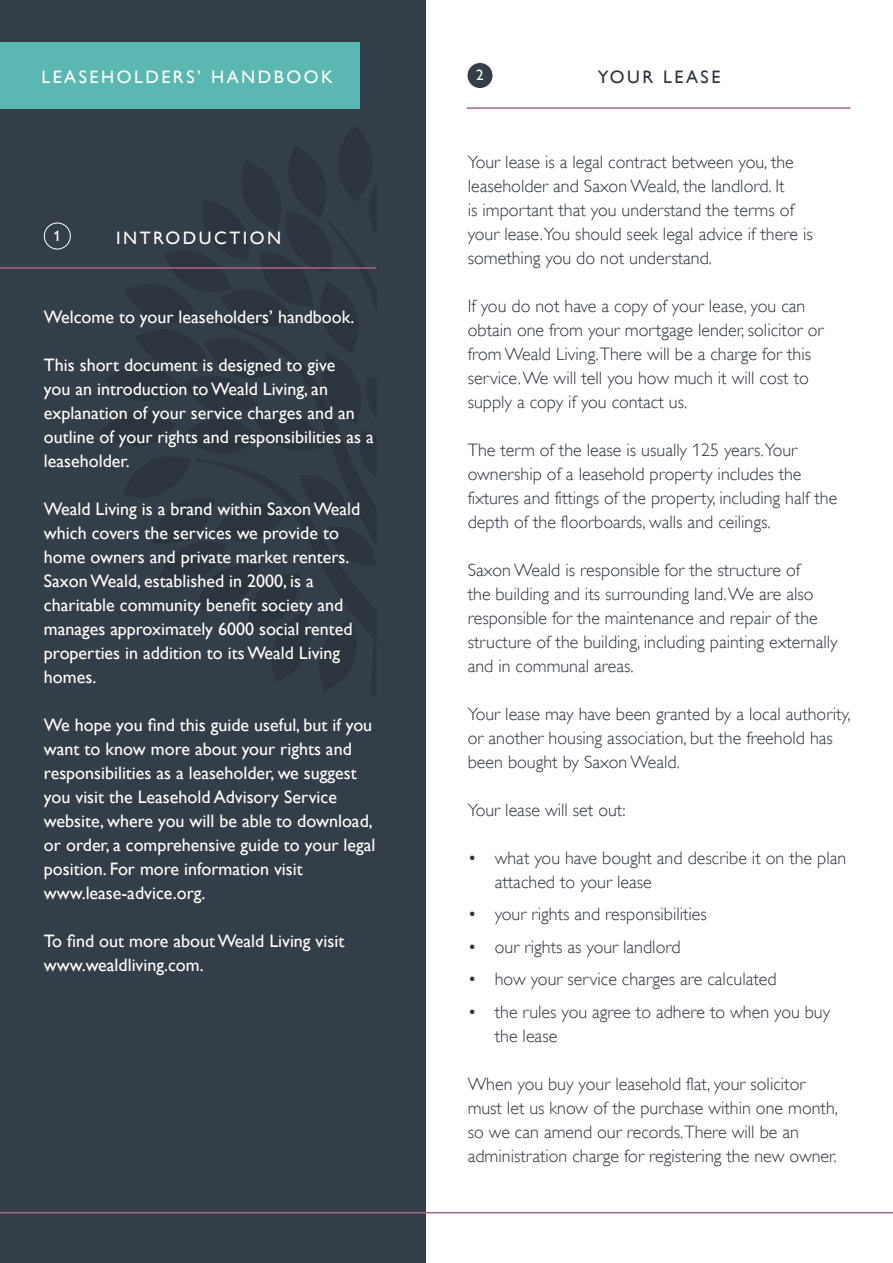
<style>
.page{position:relative;width:893px;height:1263px;background:#fff}
.page>*{position:absolute;margin:0;border:0;box-sizing:border-box;transform-origin:0 0}
.t1{font:300 18px/24px "Gill Alt One";color:#2c353e}
.t2{font:18px/24px "Gill Alt One";color:#fff}
.t3{font:18px "Gill Alt One";letter-spacing:.14em;color:#fff}
.t4{font:18px "Gill Alt One";letter-spacing:.14em;color:#2c353e}
.t5{font:15px "Gill Alt One";color:#fff}
</style>
<div class="page">
<div style="left:0;top:0;width:425px;height:1263px;background:#343e48"></div>
<div style="left:338px;top:125px;width:34px;height:77px;background:#2c353e;border-radius:50%"></div>
<div style="left:0;top:43px;width:359px;height:66px;background:#5ab7b2"></div>
<hr style="left:0;top:267px;width:376px;height:2px;background:#ac6389">
<hr style="left:0;top:1212px;width:893px;height:1px;background:#ac6389">
<div style="left:44px;top:223px;width:27px;height:26px;border:1px solid #fff;border-radius:50%"></div>
<div style="left:467px;top:62px;width:26px;height:27px;background:#343e48;border-radius:50%"></div>
<div style="left:467px;top:62px;width:26px;height:27px;border:1px solid #fff;border-radius:50%"></div>
<hr style="left:467px;top:107px;width:383px;height:2px;background:#ac6389">
<p class="t3" style="left:41px;top:66px;width:293px">LEASEHOLDERS’ HANDBOOK</p>
<p class="t5" style="left:53px;top:227px;width:9px">1</p>
<p class="t3" style="left:116px;top:227px;width:166px">INTRODUCTION</p>
<p class="t2" style="left:44px;top:305px;width:312px">Welcome to your leaseholders’ handbook.</p>
<p class="t2" style="left:44px;top:353px;width:331px">This short document is designed to give<br>you an introduction to Weald Living, an explanation of your service charges and an outline of your rights and responsibilities as a leaseholder.</p>
<p class="t2" style="left:44px;top:497px;width:318px">Weald Living is a brand within Saxon Weald which covers the services we provide to home owners and private market renters.<br>Saxon Weald, established in 2000, is a charitable community benefit society and manages approximately 6000 social rented properties in addition to its Weald Living homes.</p>
<p class="t2" style="left:44px;top:713px;width:333px">We hope you find this guide useful, but if you want to know more about your rights and responsibilities as a leaseholder, we suggest you visit the Leasehold Advisory Service website, where you will be able to download, or order, a comprehensive guide to your legal position. For more information visit www.lease-advice.org.</p>
<p class="t2" style="left:44px;top:929px;width:302px">To find out more about Weald Living visit www.wealdliving.com.</p>
<p class="t5" style="left:476px;top:67px;width:9px">2</p>
<p class="t4" style="left:598px;top:66px;width:124px">YOUR LEASE</p>
<p class="t1" style="left:468px;top:150px;width:346px">Your lease is a legal contract between you, the leaseholder and Saxon Weald, the landlord. It<br>is important that you understand the terms of your lease.You should seek legal advice if there is something you do not understand.</p>
<p class="t1" style="left:468px;top:293px;width:357px">If you do not have a copy of your lease, you can obtain one from your mortgage lender, solicitor or from Weald Living.There will be a charge for this service. We will tell you how much it will cost to supply a copy if you contact us.</p>
<p class="t1" style="left:468px;top:437px;width:371px">The term of the lease is usually 125 years.Your ownership of a leasehold property includes the fixtures and fittings of the property, including half the depth of the floorboards, walls and ceilings.</p>
<p class="t1" style="left:468px;top:557px;width:371px">Saxon Weald is responsible for the structure of<br>the building and its surrounding land. We are also responsible for the maintenance and repair of the structure of the building, including painting externally and in communal areas.</p>
<p class="t1" style="left:468px;top:701px;width:384px">Your lease may have been granted by a local authority, or another housing association, but the freehold has been bought by Saxon Weald.</p>
<p class="t1" style="left:468px;top:797px;width:159px">Your lease will set out:</p>
<p class="t1" style="left:495px;top:845px;width:353px;text-indent:-27px">• what you have bought and describe it on the plan attached to your lease</p>
<p class="t1" style="left:468px;top:902px;width:241px">• your rights and responsibilities</p>
<p class="t1" style="left:468px;top:934px;width:214px">• our rights as your landlord</p>
<p class="t1" style="left:468px;top:967px;width:310px">• how your service charges are calculated</p>
<p class="t1" style="left:495px;top:999px;width:337px;text-indent:-27px">• the rules you agree to adhere to when you buy the lease</p>
<p class="t1" style="left:468px;top:1071px;width:372px">When you buy your leasehold flat, your solicitor must let us know of the purchase within one month, so we can amend our records.There will be an administration charge for registering the new owner.</p>
</div>
